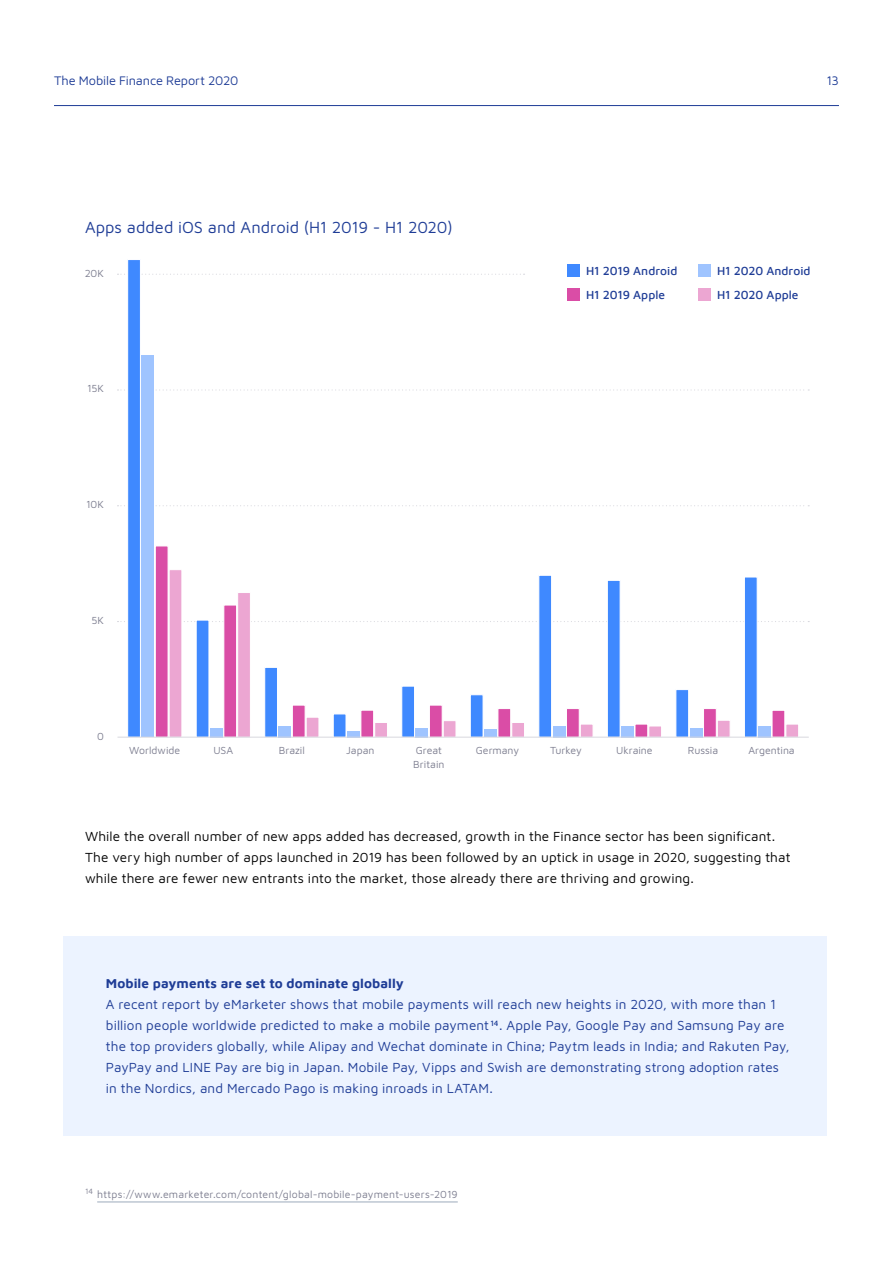
<style>
.page{position:relative;width:893px;height:1263px;background:#fff}
.page>*{position:absolute;margin:0;border:0;box-sizing:border-box;transform-origin:0 0}
.t1{font:16.5px "Maven Pro";color:#1e3c96}
.t2{font:13.5px/21px "Maven Pro";letter-spacing:.01em;color:#1e3c96}
.t3{font:13.5px/21px "Maven Pro";letter-spacing:.01em;color:#000}
.t4{font:700 13.5px "Maven Pro";letter-spacing:.005em;color:#1e3c96}
.t5{font:12.75px "Maven Pro";letter-spacing:-.01em;color:#1e3c96}
.t6{font:500 12px/24.5px "Maven Pro";color:#1e3c96}
.t7{font:10.5px/13.5px "Maven Pro";color:#7d7e90}
.t8{font:10.5px "Maven Pro";letter-spacing:.02em;color:#7d7e90}
</style>
<div class="page">
<hr style="left:54px;top:105px;width:785px;height:1px;background:#1e3c96">
<svg style="left:118px;top:621px;width:691px;height:1px"></svg>
<svg style="left:118px;top:505px;width:691px;height:1px"></svg>
<svg style="left:118px;top:389px;width:691px;height:2px"></svg>
<svg style="left:118px;top:274px;width:407px;height:1px"></svg>
<div style="left:785px;top:724px;width:14px;height:14px;background:#eca6d2;border:1px solid #fff"></div>
<div style="left:772px;top:710px;width:13px;height:28px;background:#da4da6;border:1px solid #fff"></div>
<div style="left:580px;top:724px;width:13px;height:14px;background:#eca6d2;border:1px solid #fff"></div>
<div style="left:566px;top:708px;width:14px;height:30px;background:#da4da6;border:1px solid #fff"></div>
<div style="left:306px;top:717px;width:13px;height:21px;background:#eca6d2;border:1px solid #fff"></div>
<div style="left:292px;top:705px;width:13px;height:33px;background:#da4da6;border:1px solid #fff"></div>
<div style="left:717px;top:720px;width:13px;height:18px;background:#eca6d2;border:1px solid #fff"></div>
<div style="left:703px;top:708px;width:14px;height:30px;background:#da4da6;border:1px solid #fff"></div>
<div style="left:511px;top:722px;width:14px;height:16px;background:#eca6d2;border:1px solid #fff"></div>
<div style="left:498px;top:708px;width:13px;height:30px;background:#da4da6;border:1px solid #fff"></div>
<div style="left:237px;top:592px;width:14px;height:146px;background:#eca6d2;border:1px solid #fff"></div>
<div style="left:223px;top:605px;width:14px;height:133px;background:#da4da6;border:1px solid #fff"></div>
<div style="left:648px;top:726px;width:14px;height:12px;background:#eca6d2;border:1px solid #fff"></div>
<div style="left:635px;top:724px;width:13px;height:14px;background:#da4da6;border:1px solid #fff"></div>
<div style="left:374px;top:722px;width:14px;height:16px;background:#eca6d2;border:1px solid #fff"></div>
<div style="left:360px;top:710px;width:14px;height:28px;background:#da4da6;border:1px solid #fff"></div>
<div style="left:443px;top:720px;width:13px;height:18px;background:#eca6d2;border:1px solid #fff"></div>
<div style="left:429px;top:705px;width:14px;height:33px;background:#da4da6;border:1px solid #fff"></div>
<div style="left:169px;top:569px;width:13px;height:169px;background:#eca6d2;border:1px solid #fff"></div>
<div style="left:155px;top:546px;width:13px;height:192px;background:#da4da6;border:1px solid #fff"></div>
<div style="left:567px;top:288px;width:13px;height:13px;background:#da4da6"></div>
<div style="left:698px;top:288px;width:13px;height:13px;background:#eca6d2"></div>
<div style="left:64px;top:936px;width:763px;height:199px;background:#ecf3ff"></div>
<hr style="left:97px;top:1202px;width:361px;height:1px;background:#9daabc">
<div style="left:758px;top:726px;width:13px;height:11px;background:#9fc4ff"></div>
<div style="left:744px;top:577px;width:13px;height:161px;background:#3f89ff;border:1px solid #fff"></div>
<div style="left:553px;top:726px;width:12px;height:11px;background:#9fc4ff"></div>
<div style="left:538px;top:575px;width:14px;height:163px;background:#3f89ff;border:1px solid #fff"></div>
<div style="left:279px;top:726px;width:12px;height:11px;background:#9fc4ff"></div>
<div style="left:264px;top:667px;width:14px;height:71px;background:#3f89ff;border:1px solid #fff"></div>
<div style="left:690px;top:728px;width:12px;height:9px;background:#9fc4ff"></div>
<div style="left:675px;top:689px;width:14px;height:49px;background:#3f89ff;border:1px solid #fff"></div>
<div style="left:484px;top:729px;width:13px;height:8px;background:#9fc4ff"></div>
<div style="left:470px;top:694px;width:13px;height:44px;background:#3f89ff;border:1px solid #fff"></div>
<div style="left:196px;top:620px;width:13px;height:118px;background:#3f89ff;border:1px solid #fff"></div>
<div style="left:621px;top:726px;width:13px;height:11px;background:#9fc4ff"></div>
<div style="left:607px;top:580px;width:13px;height:158px;background:#3f89ff;border:1px solid #fff"></div>
<div style="left:347px;top:731px;width:13px;height:6px;background:#9fc4ff"></div>
<div style="left:333px;top:713px;width:13px;height:25px;background:#3f89ff;border:1px solid #fff"></div>
<div style="left:416px;top:728px;width:12px;height:9px;background:#9fc4ff"></div>
<div style="left:401px;top:686px;width:14px;height:52px;background:#3f89ff;border:1px solid #fff"></div>
<div style="left:141px;top:355px;width:13px;height:382px;background:#9fc4ff"></div>
<div style="left:127px;top:259px;width:14px;height:479px;background:#3f89ff;border:1px solid #fff"></div>
<div style="left:567px;top:264px;width:13px;height:13px;background:#3f89ff"></div>
<div style="left:698px;top:264px;width:13px;height:13px;background:#9fc4ff"></div>
<div style="left:210px;top:728px;width:13px;height:9px;background:#9fc4ff"></div>
<hr style="left:118px;top:737px;width:691px;height:1px;background:#d8d8de">
<p class="t5" style="left:54px;top:72px;width:186px">The Mobile Finance Report 2020</p>
<p class="t5" style="left:826px;top:72px;width:14px">13</p>
<p class="t1" style="left:85px;top:216px;width:369px">Apps added iOS and Android (H1 2019 - H1 2020)</p>
<p class="t7" style="left:85px;top:266px;width:21px">20K</p>
<p class="t7" style="left:87px;top:381px;width:18px">15K</p>
<p class="t7" style="left:86px;top:497px;width:19px">10K</p>
<p class="t7" style="left:92px;top:613px;width:14px">5K</p>
<p class="t7" style="left:97px;top:729px;width:8px">0</p>
<p class="t6" style="left:586px;top:258px;width:93px">H1 2019 Android<br>H1 2019 Apple</p>
<p class="t6" style="left:717px;top:258px;width:95px">H1 2020 Android<br>H1 2020 Apple</p>
<p class="t7" style="left:129px;top:743px;width:52px">Worldwide</p>
<p class="t7" style="left:213px;top:743px;width:21px">USA</p>
<p class="t7" style="left:279px;top:743px;width:27px">Brazil</p>
<p class="t7" style="left:346px;top:743px;width:30px">Japan</p>
<p class="t7" style="left:413px;top:743px;width:33px">Great<br>Britain</p>
<p class="t7" style="left:476px;top:743px;width:45px">Germany</p>
<p class="t7" style="left:550px;top:743px;width:33px">Turkey</p>
<p class="t7" style="left:616px;top:743px;width:38px">Ukraine</p>
<p class="t7" style="left:688px;top:743px;width:32px">Russia</p>
<p class="t7" style="left:748px;top:743px;width:48px">Argentina</p>
<p class="t3" style="left:85px;top:825px;width:707px">While the overall number of new apps added has decreased, growth in the Finance sector has been significant.<br>The very high number of apps launched in 2019 has been followed by an uptick in usage in 2020, suggesting that while there are fewer new entrants into the market, those already there are thriving and growing.</p>
<p class="t4" style="left:106px;top:974px;width:299px">Mobile payments are set to dominate globally</p>
<p class="t2" style="left:106px;top:993px;width:685px">A recent report by eMarketer shows that mobile payments will reach new heights in 2020, with more than 1 billion people worldwide predicted to make a mobile payment <sup>14</sup>. Apple Pay, Google Pay and Samsung Pay are the top providers globally, while Alipay and Wechat dominate in China; Paytm leads in India; and Rakuten Pay, PayPay and LINE Pay are big in Japan. Mobile Pay, Vipps and Swish are demonstrating strong adoption rates in the Nordics, and Mercado Pago is making inroads in LATAM.</p>
<p class="t8" style="left:85px;top:1187px;width:374px"><sup>14</sup> https://www.emarketer.com/content/global-mobile-payment-users-2019</p>
</div>
